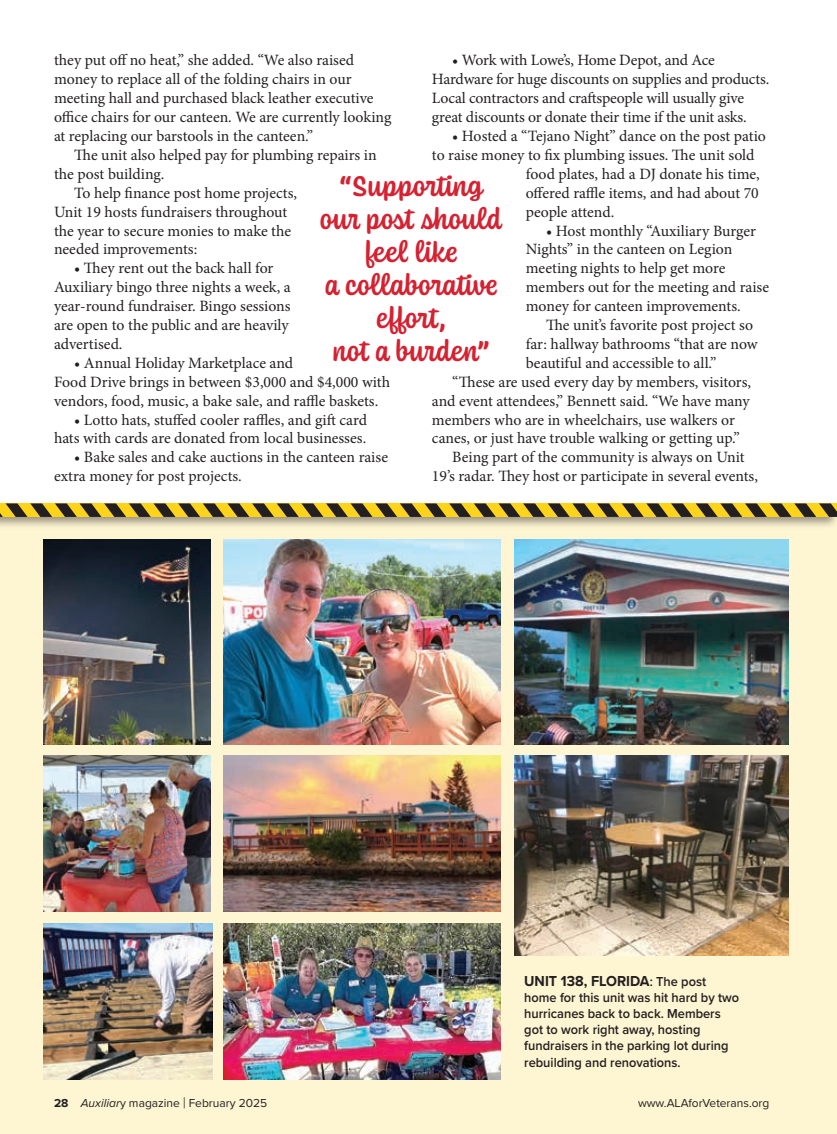
<style>
.page{position:relative;width:837px;height:1134px;background:#fff}
.page>*{position:absolute;margin:0;border:0;box-sizing:border-box;transform-origin:0 0}
.t1{font:500 30px/33px "Coniferous";letter-spacing:.025em;color:#d62131;text-align:center;scale:1.15 1}
.t2{font:15.75px/18.9px "Minion Pro";letter-spacing:-.005em;color:#231f20}
.t3{font:700 15px "Proxima Nova";color:#231f20;scale:.95 1}
.t4{font:600 13.5px/16.2px "Proxima Nova";color:#231f20;scale:.95 1}
.t5{font:12px "Proxima Nova";color:#231f20}
.s1{font-weight:600;font-size:13.5px}
.s2{font-weight:700}
.s3{font-style:italic}
.s4{font-size:15.6px}
</style>
<div class="page">
<div style="left:0;top:510px;width:837px;height:624px;background:#fef5d2"></div>
<img style="left:44px;top:924px;width:168px;height:156px">
<img style="left:44px;top:756px;width:167px;height:156px">
<img style="left:514px;top:539px;width:275px;height:205px">
<img style="left:223px;top:756px;width:278px;height:156px">
<img style="left:514px;top:756px;width:275px;height:200px">
<img style="left:223px;top:539px;width:278px;height:205px">
<img style="left:44px;top:539px;width:167px;height:205px">
<div style="left:0;top:500px;width:837px;height:30px;background:#231f20;opacity:.45"></div>
<svg style="left:0;top:503px;width:837px;height:14px;background:#987f1c"></svg>
<img style="left:223px;top:924px;width:278px;height:156px">
<p class="t2" style="left:54px;top:51px;width:339px">they put off no heat,” she added. “We also raised money to replace all of the folding chairs in our meeting hall and purchased black leather executive office chairs for our canteen. We are currently looking at replacing our barstools in the canteen.”</p>
<p class="t2" style="left:74px;top:146px;width:304px">The unit also helped pay for plumbing repairs in</p>
<p class="t2" style="left:54px;top:164px;width:112px">the post building.</p>
<p class="t2" style="left:74px;top:183px;width:224px">To help finance post home projects,</p>
<p class="t2" style="left:54px;top:202px;width:235px">Unit 19 hosts fundraisers throughout</p>
<p class="t2" style="left:54px;top:221px;width:239px">the year to secure monies to make the</p>
<p class="t2" style="left:54px;top:240px;width:145px">needed improvements:</p>
<p class="t2" style="left:54px;top:259px;width:238px;text-indent:20px">• They rent out the back hall for<br>Auxiliary bingo three nights a week, a year-round fundraiser. Bingo sessions are open to the public and are heavily advertised.</p>
<p class="t2" style="left:54px;top:353px;width:338px;text-indent:20px">• Annual Holiday Marketplace and<br>Food Drive brings in between $3,000 and $4,000 with vendors, food, music, a bake sale, and raffle baskets.</p>
<p class="t2" style="left:54px;top:410px;width:314px;text-align:right">• Lotto hats, stuffed cooler raffles, and gift card hats with cards are donated from local businesses.</p>
<p class="t2" style="left:54px;top:448px;width:336px;text-indent:20px">• Bake sales and cake auctions in the canteen raise extra money for post projects.</p>
<p class="t2" style="left:432px;top:51px;width:339px;text-indent:20px">• Work with Lowe’s, Home Depot, and Ace Hardware for huge discounts on supplies and products.<br>Local contractors and craftspeople will usually give great discounts or donate their time if the unit asks.</p>
<p class="t2" style="left:452px;top:127px;width:315px">• Hosted a “Tejano Night” dance on the post patio</p>
<p class="t2" style="left:432px;top:146px;width:324px">to raise money to fix plumbing issues. The unit sold</p>
<p class="t2" style="left:526px;top:164px;width:235px">food plates, had a DJ donate his time,</p>
<p class="t2" style="left:526px;top:183px;width:235px">offered raffle items, and had about 70</p>
<p class="t2" style="left:526px;top:202px;width:90px">people attend.</p>
<p class="t2" style="left:526px;top:221px;width:245px;text-indent:20px">• Host monthly “Auxiliary Burger Nights” in the canteen on Legion meeting nights to help get more members out for the meeting and raise money for canteen improvements.</p>
<p class="t2" style="left:546px;top:316px;width:209px">The unit’s favorite post project so</p>
<p class="t2" style="left:526px;top:335px;width:233px">far: hallway bathrooms “that are now</p>
<p class="t2" style="left:526px;top:353px;width:192px">beautiful and accessible to all.”</p>
<p class="t2" style="left:452px;top:372px;width:300px">“These are used every day by members, visitors,</p>
<p class="t2" style="left:432px;top:391px;width:319px">and event attendees,” Bennett said. “We have many</p>
<p class="t2" style="left:432px;top:410px;width:304px">members who are in wheelchairs, use walkers or</p>
<p class="t2" style="left:432px;top:429px;width:309px">canes, or just have trouble walking or getting up.”</p>
<p class="t2" style="left:452px;top:448px;width:294px">Being part of the community is always on Unit</p>
<p class="t2" style="left:432px;top:467px;width:327px">19’s radar. They host or participate in several events,</p>
<h1 class="t1" style="left:321px;top:168px;width:159px">“Supporting our post should feel like<br>a collaborative effort,<br>not a burden”</h1>
<p class="t3" style="left:524px;top:969px;width:193px">UNIT 138, FLORIDA<span class="s1">: The post</span></p>
<p class="t4" style="left:524px;top:989px;width:228px">home for this unit was hit hard by two hurricanes back to back. Members got to work right away, hosting fundraisers in the parking lot during rebuilding and renovations.</p>
<p class="t5" style="left:54px;top:1094px;width:215px"><span class="s2">28</span> <span class="s3">Auxiliar</span>y magazine <span class="s4">|</span> February 2025</p>
<p class="t5" style="left:638px;top:1094px;width:133px">www.ALAforVeterans.org</p>
</div>
